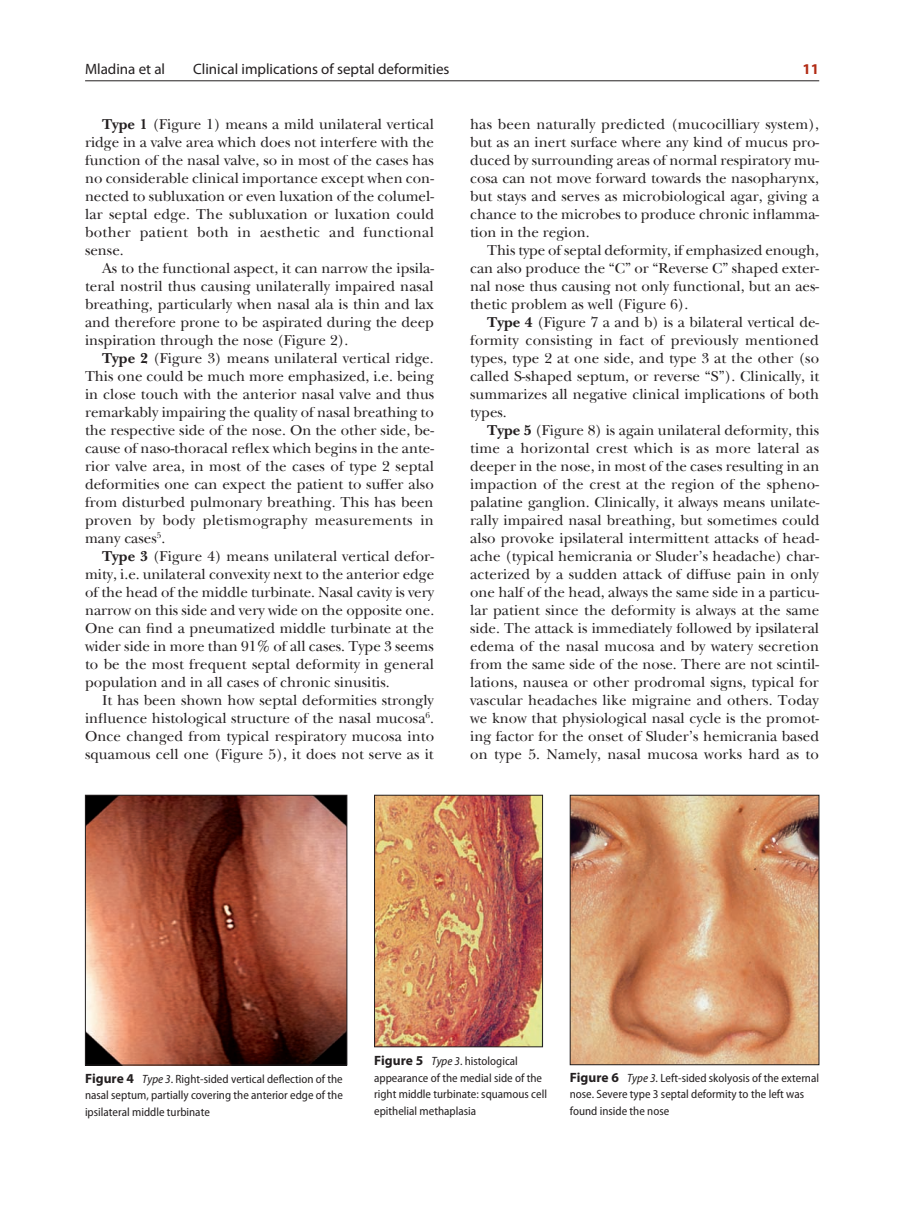
<style>
.page{position:relative;width:915px;height:1212px;background:#fff}
.page>*{position:absolute;margin:0;border:0;box-sizing:border-box;transform-origin:0 0}
.t1{font:15px/18px "Baskerville Std RO";color:#231f20;text-align:justify}
.t2{font:15px "Myriad Pro";color:#231f20}
.t3{font:700 15px "Myriad Pro";color:#b22b14}
.t4{font:semi-condensed 12px/16.5px "Myriad Pro";color:#231f20}
.s1{font-weight:700}
.s2{font-weight:700;font-stretch:normal;font-size:13.5px}
.s3{font-style:italic}
</style>
<div class="page">
<hr style="left:85px;top:80px;width:734px;height:1px;background:#231f20">
<img style="left:87px;top:797px;width:258px;height:266px">
<div style="left:85px;top:795px;width:262px;height:270px;border:1px solid #231f20"></div>
<img style="left:376px;top:797px;width:164px;height:248px">
<div style="left:374px;top:795px;width:168px;height:252px;border:1px solid #231f20"></div>
<img style="left:571px;top:797px;width:246px;height:266px">
<div style="left:569px;top:795px;width:250px;height:270px;border:1px solid #231f20"></div>
<p class="t2" style="left:85px;top:61px;width:81px">Mladina et al</p>
<p class="t2" style="left:193px;top:61px;width:258px">Clinical implications of septal deformities</p>
<p class="t3" style="left:802px;top:61px;width:18px">11</p>
<p class="t1" style="left:85px;top:116px;width:350px;text-indent:17px"><span class="s1">Type 1</span> (Figure 1) means a mild unilateral vertical ridge in a valve area which does not interfere with the function of the nasal valve, so in most of the cases has no considerable clinical importance except when con&shy;nected to subluxation or even luxation of the columel&shy;lar septal edge. The subluxation or luxation could bother patient both in aesthetic and functional sense.</p>
<p class="t1" style="left:85px;top:260px;width:350px;text-indent:17px">As to the functional aspect, it can narrow the ipsila&shy;teral nostril thus causing unilaterally impaired nasal breathing, particularly when nasal ala is thin and lax and therefore prone to be aspirated during the deep inspiration through the nose (Figure 2).</p>
<p class="t1" style="left:85px;top:350px;width:350px;text-indent:17px"><span class="s1">Type 2</span> (Figure 3) means unilateral vertical ridge.<br>This one could be much more emphasized, i.e. being in close touch with the anterior nasal valve and thus remarkably impairing the quality of nasal breathing to the respective side of the nose. On the other side, be&shy;cause of naso-thoracal reflex which begins in the ante&shy;rior valve area, in most of the cases of type 2 septal deformities one can expect the patient to suffer also from disturbed pulmonary breathing. This has been proven by body pletismography measurements in many cases<sup>5</sup>.</p>
<p class="t1" style="left:85px;top:548px;width:350px;text-indent:17px"><span class="s1">Type 3</span> (Figure 4) means unilateral vertical defor&shy;mity, i.e. unilateral convexity next to the anterior edge of the head of the middle turbinate. Nasal cavity is very narrow on this side and very wide on the opposite one.<br>One can find a pneumatized middle turbinate at the wider side in more than 91% of all cases. Type 3 seems to be the most frequent septal deformity in general population and in all cases of chronic sinusitis.</p>
<p class="t1" style="left:85px;top:692px;width:350px;text-indent:17px">It has been shown how septal deformities strongly influence histological structure of the nasal mucosa<sup>6</sup>.<br>Once changed from typical respiratory mucosa into squamous cell one (Figure 5), it does not serve as it</p>
<p class="t1" style="left:470px;top:116px;width:350px">has been naturally predicted (mucocilliary system), but as an inert surface where any kind of mucus pro&shy;duced by surrounding areas of normal respiratory mu&shy;cosa can not move forward towards the nasopharynx, but stays and serves as microbiological agar, giving a chance to the microbes to produce chronic inflamma&shy;tion in the region.</p>
<p class="t1" style="left:470px;top:242px;width:350px;text-indent:17px">This type of septal deformity, if emphasized enough, can also produce the “C” or “Reverse C” shaped exter&shy;nal nose thus causing not only functional, but an aes&shy;thetic problem as well (Figure 6).</p>
<p class="t1" style="left:470px;top:314px;width:350px;text-indent:17px"><span class="s1">Type 4</span> (Figure 7 a and b) is a bilateral vertical de&shy;formity consisting in fact of previously mentioned types, type 2 at one side, and type 3 at the other (so called S-shaped septum, or reverse “S”). Clinically, it summarizes all negative clinical implications of both types.</p>
<p class="t1" style="left:470px;top:422px;width:350px;text-indent:17px"><span class="s1">Type 5</span> (Figure 8) is again unilateral deformity, this time a horizontal crest which is as more lateral as deeper in the nose, in most of the cases resulting in an impaction of the crest at the region of the spheno&shy;palatine ganglion. Clinically, it always means unilate&shy;rally impaired nasal breathing, but sometimes could also provoke ipsilateral intermittent attacks of head&shy;ache (typical hemicrania or Sluder’s headache) char&shy;acterized by a sudden attack of diffuse pain in only one half of the head, always the same side in a particu&shy;lar patient since the deformity is always at the same side. The attack is immediately followed by ipsilateral edema of the nasal mucosa and by watery secretion from the same side of the nose. There are not scintil&shy;lations, nausea or other prodromal signs, typical for vascular headaches like migraine and others. Today we know that physiological nasal cycle is the promot&shy;ing factor for the onset of Sluder’s hemicrania based on type 5. Namely, nasal mucosa works hard as to</p>
<p class="t4" style="left:85px;top:1071px;width:259px;text-align:justify"><span class="s2">Figure 4</span> <span class="s3">Type 3</span>. Right-sided vertical deflection of the nasal septum, partially covering the anterior edge of the ipsilateral middle turbinate</p>
<p class="t4" style="left:374px;top:1053px;width:174px"><span class="s2">Figure 5</span> <span class="s3">Type 3</span>. histological appearance of the medial side of the right middle turbinate: squamous cell epithelial methaplasia</p>
<p class="t4" style="left:569px;top:1070px;width:251px"><span class="s2">Figure 6</span> <span class="s3">Type 3</span>. Left-sided skolyosis of the external nose. Severe type 3 septal deformity to the left was found inside the nose</p>
</div>
